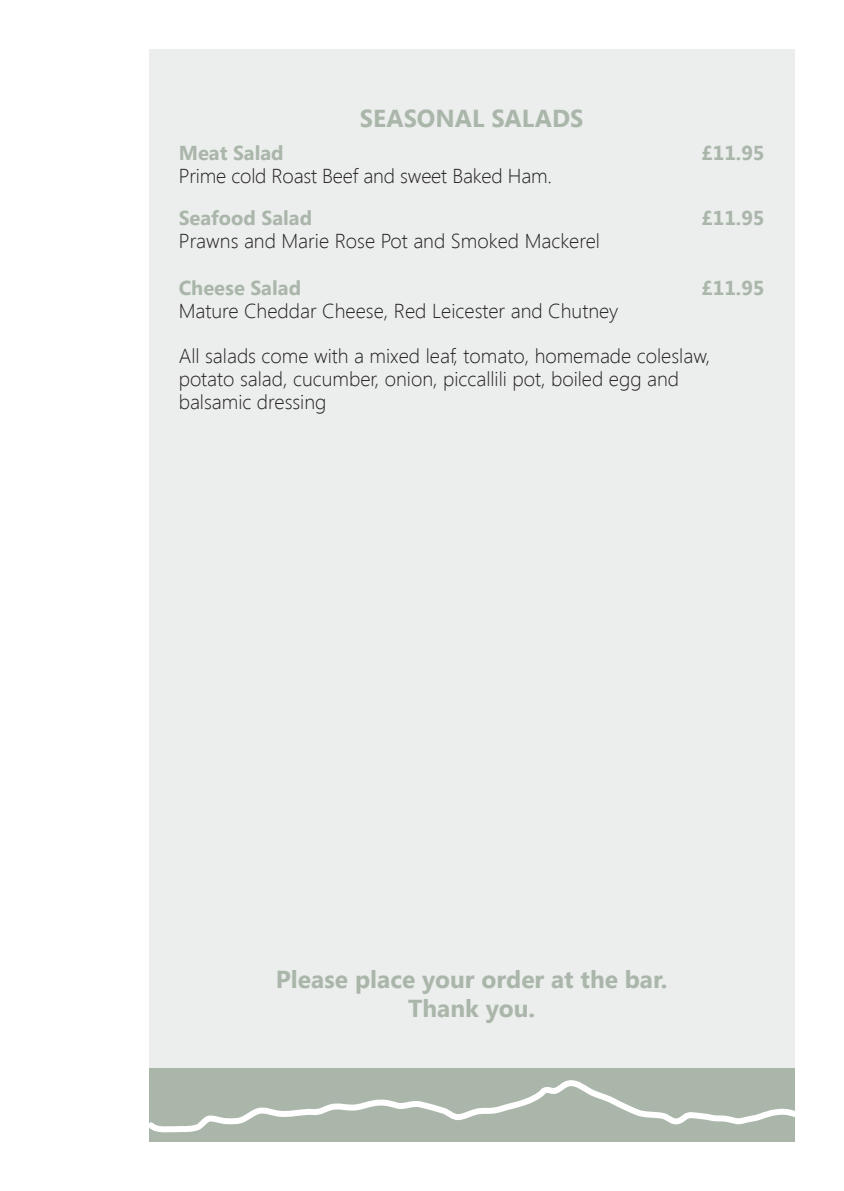
<style>
.page{position:relative;width:844px;height:1191px;background:#fff}
.page>*{position:absolute;margin:0;border:0;box-sizing:border-box;transform-origin:0 0}
.t1{font:700 24.5px "Segoe UI";color:#abb6ab}
.t2{font:300 20.12px "Segoe UI";color:#231f20}
.t3{font:700 20.12px "Segoe UI";color:#abb6ab}
</style>
<div class="page">
<div style="left:149px;top:1068px;width:645px;height:73px;background:#abb6ab"></div>
<svg style="left:149px;top:1080px;width:645px;height:53px"></svg>
<div style="left:149px;top:50px;width:645px;height:1018px;background:#ebeeec"></div>
<p class="t1" style="left:360px;top:101px;width:225px">SEASONAL SALADS</p>
<p class="t3" style="left:179px;top:139px;width:106px">Meat Salad</p>
<p class="t3" style="left:701px;top:139px;width:65px">£11.95</p>
<p class="t2" style="left:179px;top:162px;width:374px">Prime cold Roast Beef and sweet Baked Ham.</p>
<p class="t3" style="left:179px;top:204px;width:135px">Seafood Salad</p>
<p class="t3" style="left:701px;top:204px;width:65px">£11.95</p>
<p class="t2" style="left:179px;top:227px;width:422px">Prawns and Marie Rose Pot and Smoked Mackerel</p>
<p class="t3" style="left:179px;top:273px;width:124px">Cheese Salad</p>
<p class="t3" style="left:701px;top:273px;width:65px">£11.95</p>
<p class="t2" style="left:179px;top:297px;width:441px">Mature Cheddar Cheese, Red Leicester and Chutney</p>
<p class="t2" style="left:179px;top:342px;width:532px">All salads come with a mixed leaf, tomato, homemade coleslaw,</p>
<p class="t2" style="left:179px;top:365px;width:502px">potato salad, cucumber, onion, piccallili pot, boiled egg and</p>
<p class="t2" style="left:179px;top:388px;width:149px">balsamic dressing</p>
<p class="t1" style="left:276px;top:961px;width:393px">Please place your order at the bar.</p>
<p class="t1" style="left:408px;top:991px;width:128px">Thank you.</p>
</div>
